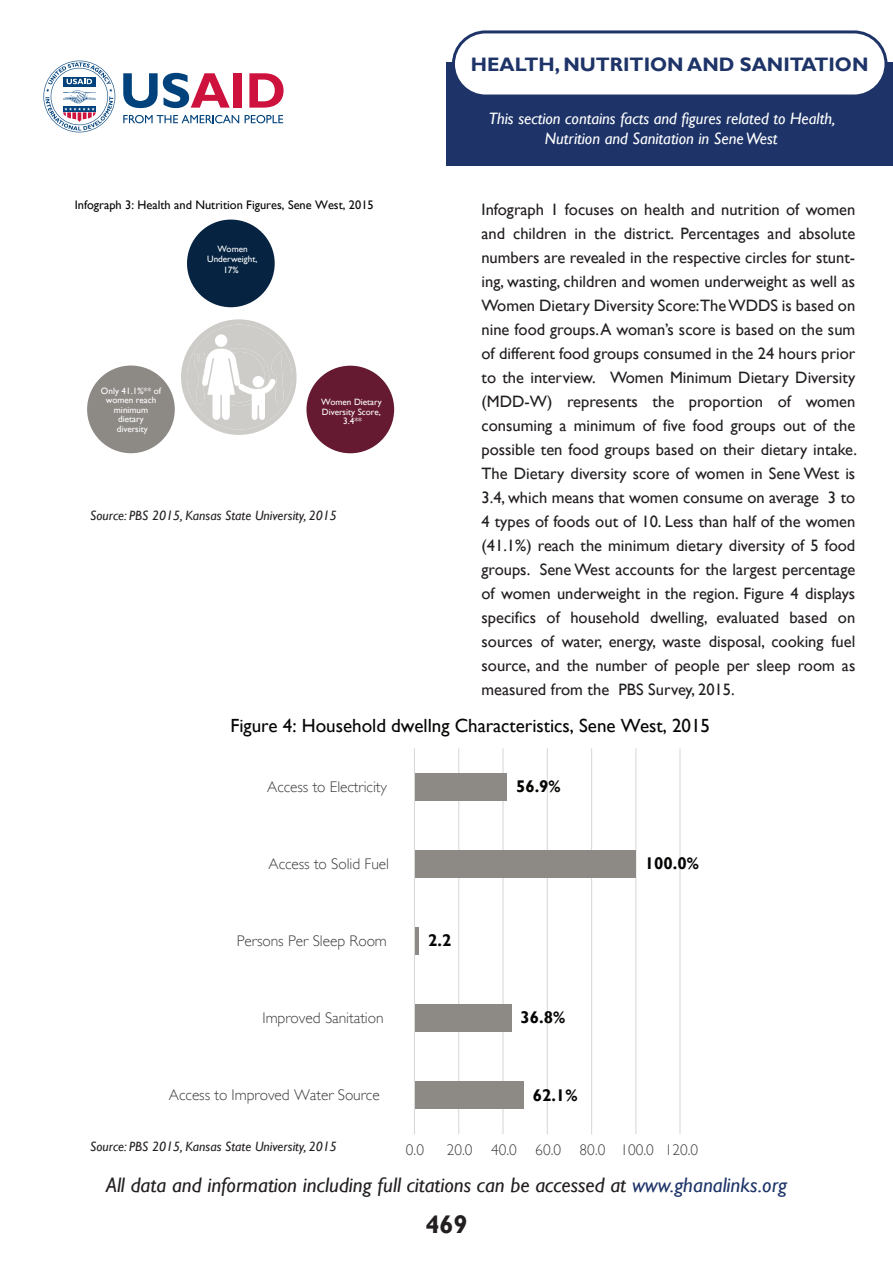
<style>
.page{position:relative;width:893px;height:1263px;background:#fff}
.page>*{position:absolute;margin:0;border:0;box-sizing:border-box;transform-origin:0 0}
.t1{font:700 25.5px "Gill Sans";color:#231f20}
.t2{font:italic 21px "Gill Sans";color:#231f20}
.t3{font:700 19.5px "Gill Sans";color:#1e3468}
.t4{font:19.05px "Gill Sans";color:#050504}
.t5{font:700 16.95px "Gill Sans";color:#050504}
.t6{font:16.5px/24px "Gill Sans";color:#231f20;text-align:justify}
.t7{font:italic 16.5px/19.8px "Gill Sans";color:#fff;text-align:center}
.t8{font:300 15.45px "Gill Sans";color:#414040}
.t9{font:italic 13.5px "Gill Sans";color:#231f20}
.t10{font:12.3px "Gill Sans";color:#050504}
.t11{font:9.15px/9.6px "Gill Sans";color:#fff;text-align:center}
.s1{color:#1e3468}
</style>
<div class="page">
<div style="left:446px;top:63px;width:447px;height:103px;background:#1e3468"></div>
<div style="left:453px;top:32px;width:433px;height:64px;background:#fff;border-radius:32px"></div>
<div style="left:452px;top:30px;width:435px;height:68px;border:3px solid #1e3468;border-radius:32px"></div>
<svg style="left:181px;top:319px;width:116px;height:116px"></svg>
<div style="left:215px;top:334px;width:12px;height:13px;background:#fff;border-radius:50%"></div>
<div style="left:253px;top:376px;width:11px;height:11px;background:#fff;border-radius:50%"></div>
<div style="left:187px;top:220px;width:88px;height:87px;background:#062442;border-radius:50%"></div>
<div style="left:306px;top:366px;width:88px;height:87px;background:#651a31;border-radius:50%"></div>
<div style="left:87px;top:365px;width:88px;height:88px;background:#8d8a86;border-radius:50%"></div>
<svg style="left:123px;top:115px;width:116px;height:8px"></svg>
<svg style="left:245px;top:115px;width:38px;height:8px"></svg>
<svg style="left:123px;top:73px;width:107px;height:35px"></svg>
<div style="left:234px;top:73px;width:8px;height:35px;background:#cd123d"></div>
<svg style="left:249px;top:73px;width:35px;height:35px"></svg>
<svg style="left:43px;top:61px;width:72px;height:71px"></svg>
<hr style="left:679px;top:748px;width:1px;height:386px;background:#d9d9d8">
<hr style="left:635px;top:748px;width:1px;height:386px;background:#d9d9d8">
<hr style="left:591px;top:748px;width:1px;height:386px;background:#d9d9d8">
<hr style="left:547px;top:748px;width:1px;height:386px;background:#d9d9d8">
<hr style="left:502px;top:748px;width:2px;height:386px;background:#d9d9d8">
<hr style="left:458px;top:748px;width:1px;height:386px;background:#d9d9d8">
<div style="left:414px;top:1082px;width:110px;height:27px;background:#8d8a86"></div>
<div style="left:414px;top:1005px;width:97px;height:27px;background:#8d8a86"></div>
<div style="left:414px;top:927px;width:5px;height:28px;background:#8d8a86"></div>
<div style="left:414px;top:850px;width:222px;height:28px;background:#8d8a86"></div>
<div style="left:414px;top:773px;width:93px;height:27px;background:#8d8a86"></div>
<hr style="left:414px;top:748px;width:1px;height:386px;background:#d9d9d8">
<p class="t10" style="left:75px;top:198px;width:300px">Infograph 3: Health and Nutrition Figures, Sene West, 2015</p>
<p class="t11" style="left:207px;top:245px;width:52px">Women<br>Underweight,</p>
<p class="t11" style="left:223px;top:265px;width:17px">17%</p>
<p class="t11" style="left:101px;top:386px;width:62px">Only 41.1%** of women reach minimum dietary<br>diversity</p>
<p class="t11" style="left:321px;top:397px;width:62px">Women Dietary<br>Diversity Score,<br>3.4**</p>
<p class="t9" style="left:90px;top:507px;width:248px">Source: PBS 2015, Kansas State University, 2015</p>
<p class="t3" style="left:471px;top:52px;width:399px">HEALTH, NUTRITION AND SANITATION</p>
<p class="t7" style="left:489px;top:108px;width:348px">This section contains facts and figures related to Health,<br>Nutrition and Sanitation in Sene West</p>
<p class="t6" style="left:482px;top:197px;width:377px">Infograph 1 focuses on health and nutrition of women and children in the district. Percentages and absolute numbers are revealed in the respective circles for stunt&shy;ing, wasting, children and women underweight as well as Women Dietary Diversity Score:The WDDS is based on nine food groups. A woman’s score is based on the sum of different food groups consumed in the 24 hours prior to the interview. Women Minimum Dietary Diversity (MDD-W) represents the proportion of women consuming a minimum of five food groups out of the possible ten food groups based on their dietary intake.<br>The Dietary diversity score of women in Sene West is 3.4, which means that women consume on average 3 to 4 types of foods out of 10. Less than half of the women (41.1%) reach the minimum dietary diversity of 5 food groups. Sene West accounts for the largest percentage of women underweight in the region. Figure 4 displays specifics of household dwelling, evaluated based on sources of water, energy, waste disposal, cooking fuel source, and the number of people per sleep room as measured from the PBS Survey, 2015.</p>
<p class="t4" style="left:230px;top:714px;width:481px">Figure 4: Household dwellng Characteristics, Sene West, 2015</p>
<p class="t8" style="left:267px;top:777px;width:121px">Access to Electricity</p>
<p class="t5" style="left:516px;top:776px;width:46px">56.9%</p>
<p class="t8" style="left:268px;top:854px;width:122px">Access to Solid Fuel</p>
<p class="t5" style="left:645px;top:853px;width:56px">100.0%</p>
<p class="t8" style="left:237px;top:932px;width:152px">Persons Per Sleep Room</p>
<p class="t5" style="left:428px;top:930px;width:25px">2.2</p>
<p class="t8" style="left:263px;top:1009px;width:123px">Improved Sanitation</p>
<p class="t5" style="left:521px;top:1007px;width:46px">36.8%</p>
<p class="t8" style="left:169px;top:1086px;width:212px">Access to Improved Water Source</p>
<p class="t5" style="left:533px;top:1085px;width:46px">62.1%</p>
<p class="t9" style="left:90px;top:1139px;width:248px">Source: PBS 2015, Kansas State University, 2015</p>
<p class="t2" style="left:106px;top:1173px;width:683px">All data and information including full citations can be accessed at <span class="s1">www.ghanalinks.org</span></p>
<h1 class="t1" style="left:425px;top:1209px;width:44px">469</h1>
<p class="t8" style="left:406px;top:1141px;width:20px">0.0</p>
<p class="t8" style="left:447px;top:1141px;width:253px">20.0 40.0 60.0 80.0 100.0 120.0</p>
</div>
